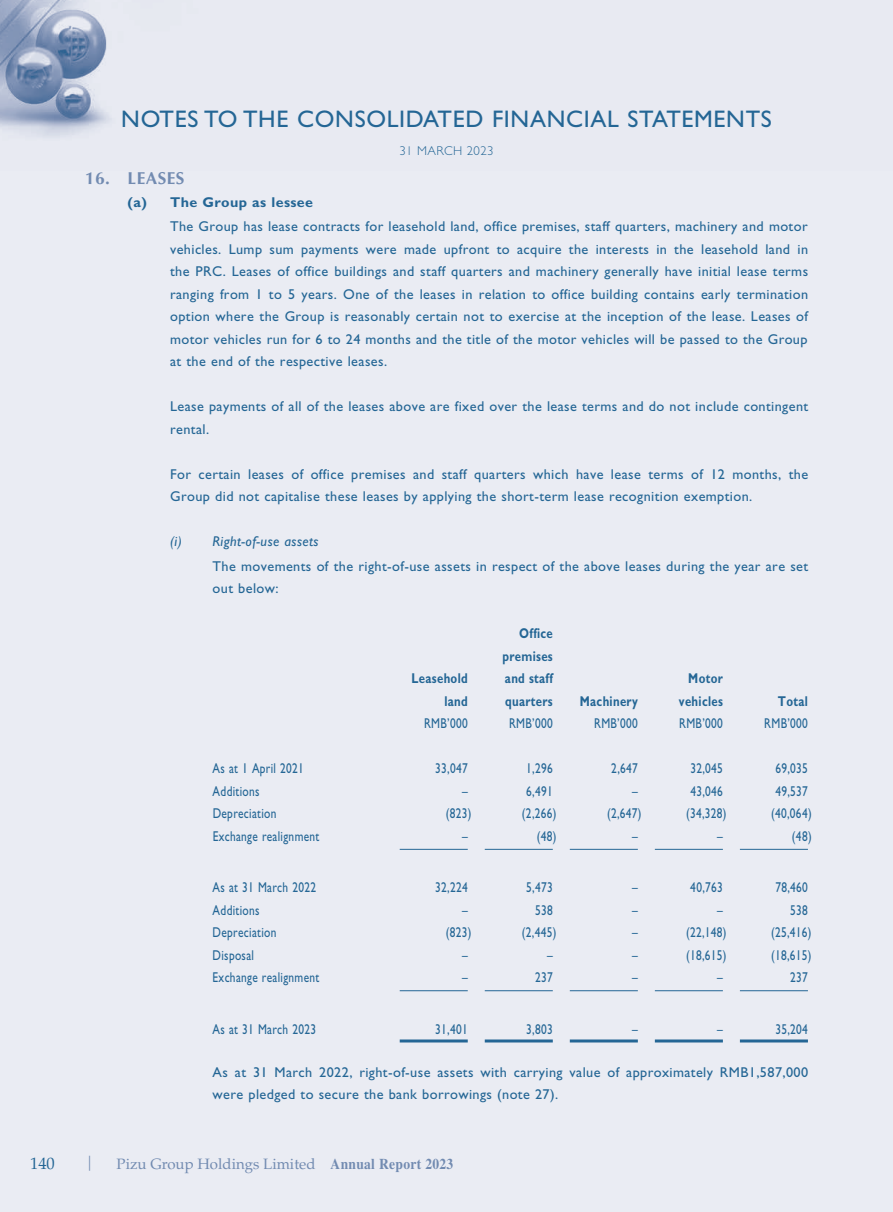
<style>
.page{position:relative;width:893px;height:1212px;background:#fff}
.page>*{position:absolute;margin:0;border:0;box-sizing:border-box;transform-origin:0 0}
.t1{font:24px "Gill Sans Std";letter-spacing:.03em;color:#246695}
.t2{font:700 17.25px "Optima LT Std";letter-spacing:.03em;color:#728bb1}
.t3{font:16.5px "Palatino LT Std";color:#246695}
.t4{font:15px "Palatino LT Std";color:#728bb1}
.t5{font:14.25px/22.5px "Gill Sans Std";letter-spacing:.03em;color:#246695}
.t6{font:14.25px "Gill Sans Std";letter-spacing:.03em;color:#246695;scale:.8 1}
.t7{font:700 14.25px/22.5px "Gill Sans Std";letter-spacing:.03em;color:#246695;text-align:right;scale:.8 1}
.t8{font:italic 14.25px "Gill Sans Std";letter-spacing:.03em;color:#246695}
.t9{font:700 14.25px "Gill Sans Std";letter-spacing:.03em;color:#246695}
.t10{font:300 12.75px "Gill Sans Std";letter-spacing:.03em;color:#246695}
.s1{font-family:"Times LT Std";font-weight:700}
</style>
<div class="page">
<hr style="left:892px;top:0;width:1px;height:1212px;background:#eaecf3">
<div style="left:0;top:0;width:892px;height:1212px;background:#eaecf3"></div>
<img style="left:0;top:0;width:112px;height:138px">
<hr style="left:400px;top:849px;width:68px;height:1px;background:#246695">
<hr style="left:485px;top:849px;width:68px;height:1px;background:#246695">
<hr style="left:570px;top:849px;width:68px;height:1px;background:#246695">
<hr style="left:655px;top:849px;width:68px;height:1px;background:#246695">
<hr style="left:740px;top:849px;width:68px;height:1px;background:#246695">
<hr style="left:400px;top:990px;width:68px;height:1px;background:#246695">
<hr style="left:485px;top:990px;width:68px;height:1px;background:#246695">
<hr style="left:570px;top:990px;width:68px;height:1px;background:#246695">
<hr style="left:655px;top:990px;width:68px;height:1px;background:#246695">
<hr style="left:740px;top:990px;width:68px;height:1px;background:#246695">
<hr style="left:400px;top:1039px;width:68px;height:3px;background:#246695">
<hr style="left:485px;top:1039px;width:68px;height:3px;background:#246695">
<hr style="left:570px;top:1039px;width:68px;height:3px;background:#246695">
<hr style="left:655px;top:1039px;width:68px;height:3px;background:#246695">
<hr style="left:740px;top:1039px;width:68px;height:3px;background:#246695">
<h1 class="t1" style="left:121px;top:105px;width:652px">NOTES TO THE CONSOLIDATED FINANCIAL STATEMENTS</h1>
<p class="t10" style="left:400px;top:144px;width:95px">31 MARCH 2023</p>
<p class="t2" style="left:85px;top:169px;width:101px">16. LEASES</p>
<p class="t9" style="left:128px;top:193px;width:187px">(a) The Group as lessee</p>
<p class="t5" style="left:170px;top:215px;width:640px;text-align:justify">The Group has lease contracts for leasehold land, office premises, staff quarters, machinery and motor vehicles. Lump sum payments were made upfront to acquire the interests in the leasehold land in the PRC. Leases of office buildings and staff quarters and machinery generally have initial lease terms ranging from 1 to 5 years. One of the leases in relation to office building contains early termination option where the Group is reasonably certain not to exercise at the inception of the lease. Leases of motor vehicles run for 6 to 24 months and the title of the motor vehicles will be passed to the Group at the end of the respective leases.</p>
<p class="t5" style="left:170px;top:395px;width:640px">Lease payments of all of the leases above are fixed over the lease terms and do not include contingent rental.</p>
<p class="t5" style="left:170px;top:463px;width:640px">For certain leases of office premises and staff quarters which have lease terms of 12 months, the<br>Group did not capitalise these leases by applying the short-term lease recognition exemption.</p>
<p class="t8" style="left:170px;top:533px;width:150px">(i) Right-of-use assets</p>
<p class="t5" style="left:213px;top:555px;width:597px">The movements of the right-of-use assets in respect of the above leases during the year are set out below:</p>
<p class="t7" style="left:412px;top:667px;width:72px">Leasehold land</p>
<p class="t7" style="left:502px;top:622px;width:64px;text-align:justify;text-indent:17px">Office premises and staff quarters</p>
<p class="t7" style="left:580px;top:690px;width:74px">Machinery</p>
<p class="t7" style="left:679px;top:667px;width:57px">Motor vehicles</p>
<p class="t7" style="left:778px;top:690px;width:39px">Total</p>
<p class="t6" style="left:424px;top:715px;width:56px">RMB’000</p>
<p class="t6" style="left:509px;top:715px;width:56px">RMB’000</p>
<p class="t6" style="left:594px;top:715px;width:56px">RMB’000</p>
<p class="t6" style="left:679px;top:715px;width:56px">RMB’000</p>
<p class="t6" style="left:764px;top:715px;width:56px">RMB’000</p>
<p class="t6" style="left:213px;top:760px;width:116px">As at 1 April 2021</p>
<p class="t6" style="left:435px;top:760px;width:42px">33,047</p>
<p class="t6" style="left:526px;top:760px;width:35px">1,296</p>
<p class="t6" style="left:611px;top:760px;width:35px">2,647</p>
<p class="t6" style="left:690px;top:760px;width:42px">32,045</p>
<p class="t6" style="left:775px;top:760px;width:42px">69,035</p>
<p class="t6" style="left:213px;top:783px;width:60px">Additions</p>
<p class="t6" style="left:462px;top:783px;width:9px">–</p>
<p class="t6" style="left:526px;top:783px;width:35px">6,491</p>
<p class="t6" style="left:632px;top:783px;width:9px">–</p>
<p class="t6" style="left:690px;top:783px;width:42px">43,046</p>
<p class="t6" style="left:775px;top:783px;width:42px">49,537</p>
<p class="t6" style="left:213px;top:805px;width:81px">Depreciation</p>
<p class="t6" style="left:446px;top:805px;width:34px">(823)</p>
<p class="t6" style="left:522px;top:805px;width:45px">(2,266)</p>
<p class="t6" style="left:607px;top:805px;width:45px">(2,647)</p>
<p class="t6" style="left:686px;top:805px;width:52px">(34,328)</p>
<p class="t6" style="left:771px;top:805px;width:52px">(40,064)</p>
<p class="t6" style="left:213px;top:828px;width:135px">Exchange realignment</p>
<p class="t6" style="left:462px;top:828px;width:9px">–</p>
<p class="t6" style="left:537px;top:828px;width:26px">(48)</p>
<p class="t6" style="left:632px;top:828px;width:9px">–</p>
<p class="t6" style="left:717px;top:828px;width:9px">–</p>
<p class="t6" style="left:792px;top:828px;width:26px">(48)</p>
<p class="t6" style="left:213px;top:879px;width:131px">As at 31 March 2022</p>
<p class="t6" style="left:435px;top:879px;width:42px">32,224</p>
<p class="t6" style="left:526px;top:879px;width:35px">5,473</p>
<p class="t6" style="left:632px;top:879px;width:9px">–</p>
<p class="t6" style="left:690px;top:879px;width:42px">40,763</p>
<p class="t6" style="left:775px;top:879px;width:42px">78,460</p>
<p class="t6" style="left:213px;top:902px;width:60px">Additions</p>
<p class="t6" style="left:462px;top:902px;width:9px">–</p>
<p class="t6" style="left:535px;top:902px;width:24px">538</p>
<p class="t6" style="left:632px;top:902px;width:9px">–</p>
<p class="t6" style="left:717px;top:902px;width:9px">–</p>
<p class="t6" style="left:790px;top:902px;width:24px">538</p>
<p class="t6" style="left:213px;top:924px;width:81px">Depreciation</p>
<p class="t6" style="left:446px;top:924px;width:34px">(823)</p>
<p class="t6" style="left:522px;top:924px;width:45px">(2,445)</p>
<p class="t6" style="left:632px;top:924px;width:9px">–</p>
<p class="t6" style="left:686px;top:924px;width:52px">(22,148)</p>
<p class="t6" style="left:771px;top:924px;width:52px">(25,416)</p>
<p class="t6" style="left:213px;top:947px;width:53px">Disposal</p>
<p class="t6" style="left:462px;top:947px;width:9px">–</p>
<p class="t6" style="left:547px;top:947px;width:9px">–</p>
<p class="t6" style="left:632px;top:947px;width:9px">–</p>
<p class="t6" style="left:686px;top:947px;width:52px">(18,615)</p>
<p class="t6" style="left:771px;top:947px;width:52px">(18,615)</p>
<p class="t6" style="left:213px;top:969px;width:135px">Exchange realignment</p>
<p class="t6" style="left:462px;top:969px;width:9px">–</p>
<p class="t6" style="left:535px;top:969px;width:24px">237</p>
<p class="t6" style="left:632px;top:969px;width:9px">–</p>
<p class="t6" style="left:717px;top:969px;width:9px">–</p>
<p class="t6" style="left:790px;top:969px;width:24px">237</p>
<p class="t6" style="left:213px;top:1021px;width:131px">As at 31 March 2023</p>
<p class="t6" style="left:435px;top:1021px;width:42px">31,401</p>
<p class="t6" style="left:526px;top:1021px;width:35px">3,803</p>
<p class="t6" style="left:632px;top:1021px;width:9px">–</p>
<p class="t6" style="left:717px;top:1021px;width:9px">–</p>
<p class="t6" style="left:775px;top:1021px;width:42px">35,204</p>
<p class="t5" style="left:213px;top:1061px;width:597px">As at 31 March 2022, right-of-use assets with carrying value of approximately RMB1,587,000 were pledged to secure the bank borrowings (note 27).</p>
<p class="t3" style="left:30px;top:1153px;width:26px">140</p>
<p class="t4" style="left:85px;top:1153px;width:11px">|</p>
<p class="t4" style="left:117px;top:1155px;width:338px">Pizu Group Holdings Limited <span class="s1">Annual Report 2023</span></p>
</div>
